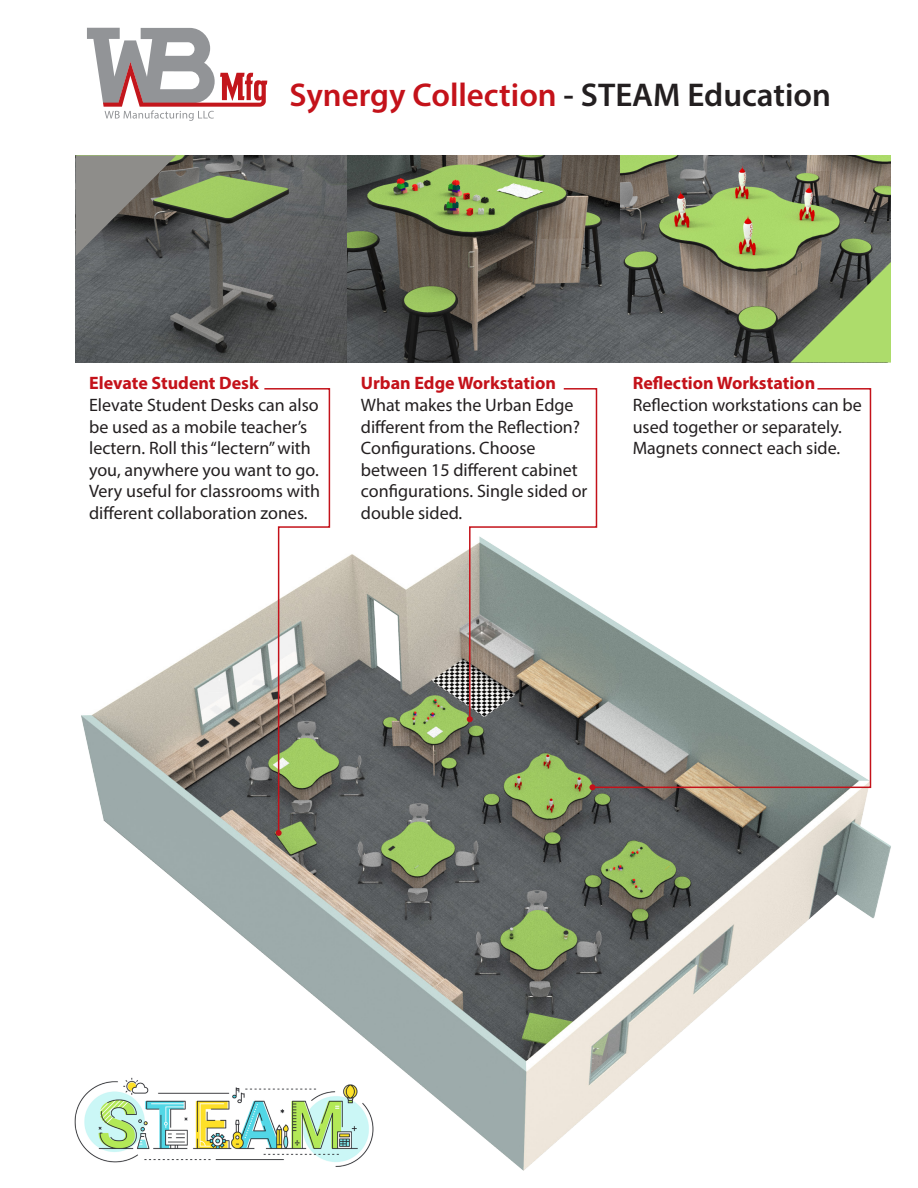
<style>
.page{position:relative;width:918px;height:1188px;background:#fff}
.page>*{position:absolute;margin:0;border:0;box-sizing:border-box;transform-origin:0 0}
.t1{font:600 33px "Myriad Pro";color:#c4121a}
.t2{font:18px/21.6px "Myriad Pro";color:#231f20}
.t3{font:700 18px "Myriad Pro";color:#c4121a}
.s1{color:#231f20}
</style>
<div class="page">
<svg style="left:87px;top:28px;width:180px;height:93px"></svg>
<img style="left:76px;top:156px;width:815px;height:206px">
<svg style="left:76px;top:156px;width:100px;height:100px;background:#706f6b"></svg>
<svg style="left:790px;top:262px;width:101px;height:100px;background:#81985f"></svg>
<img style="left:74px;top:550px;width:817px;height:621px">
<svg style="left:263px;top:388px;width:68px;height:448px"></svg>
<svg style="left:467px;top:388px;width:124px;height:334px"></svg>
<svg style="left:591px;top:388px;width:281px;height:401px"></svg>
<svg style="left:589px;top:784px;width:6px;height:6px"></svg>
<h1 class="t1" style="left:290px;top:74px;width:543px">Synergy Collection <span class="s1">- STEAM Education</span></h1>
<p class="t3" style="left:89px;top:372px;width:171px">Elevate Student Desk</p>
<p class="t2" style="left:89px;top:394px;width:233px">Elevate Student Desks can also be used as a mobile teacher’s lectern. Roll this “lectern” with you, anywhere you want to go.<br>Very useful for classrooms with different collaboration zones.</p>
<p class="t3" style="left:361px;top:372px;width:197px">Urban Edge Workstation</p>
<p class="t2" style="left:361px;top:394px;width:228px">What makes the Urban Edge different from the Reflection?<br>Configurations. Choose between 15 different cabinet configurations. Single sided or double sided.</p>
<p class="t3" style="left:633px;top:372px;width:184px">Reflection Workstation</p>
<p class="t2" style="left:633px;top:394px;width:231px">Reflection workstations can be used together or separately.<br>Magnets connect each side.</p>
</div>
